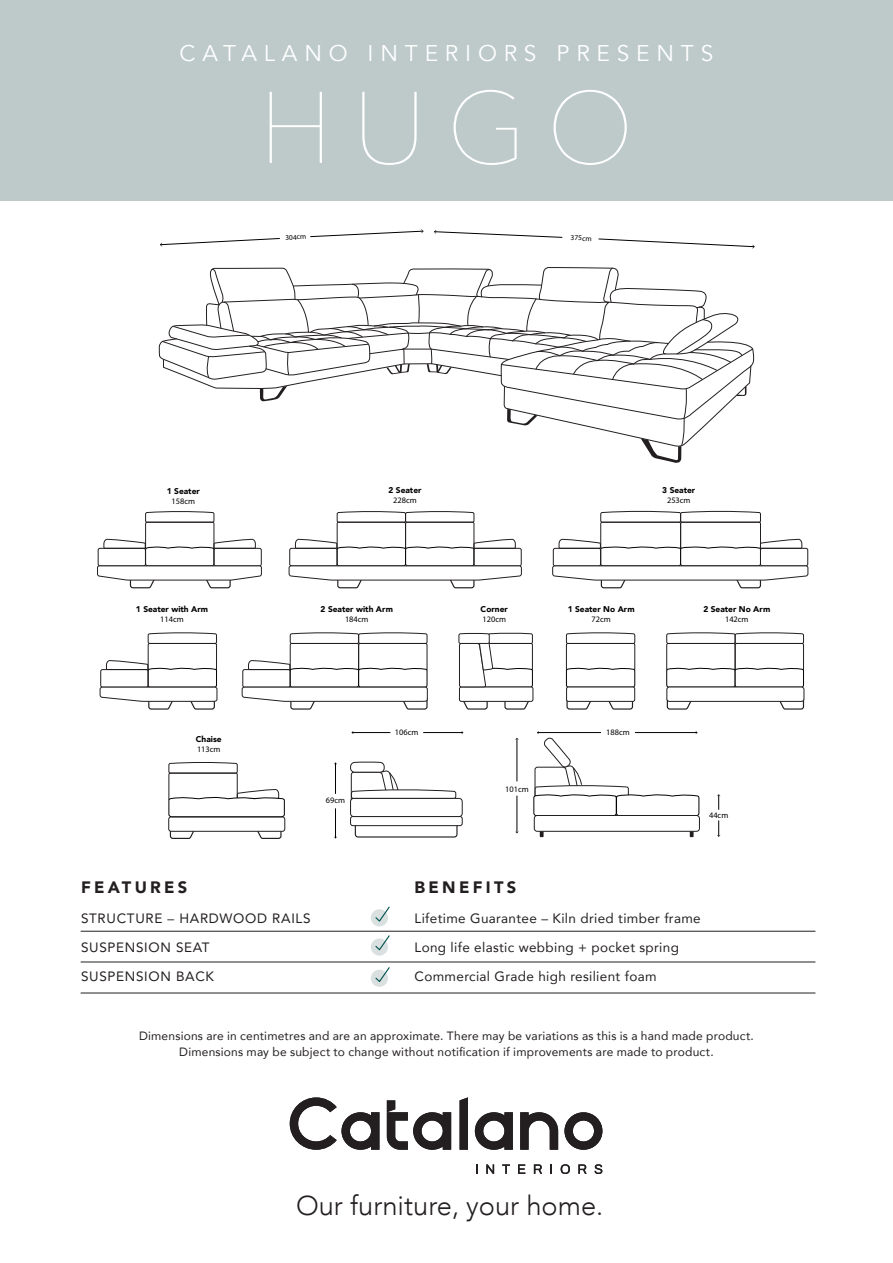
<style>
.page{position:relative;width:893px;height:1263px;background:#fff}
.page>*{position:absolute;margin:0;border:0;box-sizing:border-box;transform-origin:0 0}
.t1{font:200 100.5px "Avenir Next";color:#fff}
.t2{font:300 27.3px "Avenir";color:#231f20}
.t3{font:22.65px "Avenir";letter-spacing:.3em;color:#fff}
.t4{font:900 16.5px "Avenir";letter-spacing:.2em;color:#231f20}
.t5{font:13.5px/29.2px "Avenir";letter-spacing:.025em;color:#231f20}
.t6{font:13.5px/29.2px "Avenir";letter-spacing:.05em;color:#231f20}
.t7{font:12px/16.5px "Avenir";letter-spacing:.015em;color:#231f20;text-align:center}
.t8{font:900 8.4px "Avenir";color:#000}
.t9{font:8.4px "Myriad Pro";color:#000}
.t10{font:7.5px "Myriad Pro";color:#000}
</style>
<div class="page">
<div style="left:0;top:0;width:893px;height:201px;background:#becaca"></div>
<svg style="left:564px;top:1112px;width:38px;height:38px"></svg>
<svg style="left:460px;top:1097px;width:8px;height:53px"></svg>
<svg style="left:290px;top:1097px;width:89px;height:53px"></svg>
<svg style="left:387px;top:1100px;width:64px;height:50px"></svg>
<svg style="left:475px;top:1112px;width:38px;height:38px"></svg>
<svg style="left:520px;top:1112px;width:38px;height:38px"></svg>
<svg style="left:486px;top:1164px;width:8px;height:10px"></svg>
<svg style="left:502px;top:1164px;width:8px;height:10px"></svg>
<svg style="left:518px;top:1164px;width:7px;height:10px"></svg>
<svg style="left:534px;top:1164px;width:8px;height:10px"></svg>
<svg style="left:561px;top:1164px;width:9px;height:10px"></svg>
<svg style="left:578px;top:1164px;width:9px;height:10px"></svg>
<svg style="left:595px;top:1164px;width:7px;height:10px"></svg>
<div style="left:355px;top:822px;width:103px;height:15px;border:1px solid #231f20;border-radius:3px"></div>
<svg style="left:463px;top:702px;width:25px;height:8px"></svg>
<svg style="left:504px;top:702px;width:25px;height:8px"></svg>
<svg style="left:158px;top:267px;width:596px;height:196px"></svg>
<div style="left:337px;top:522px;width:69px;height:27px;border:1px solid #231f20;border-radius:2px"></div>
<div style="left:405px;top:522px;width:69px;height:27px;border:1px solid #231f20;border-radius:2px"></div>
<svg style="left:336px;top:511px;width:139px;height:12px"></svg>
<svg style="left:288px;top:539px;width:234px;height:50px"></svg>
<div style="left:600px;top:522px;width:81px;height:27px;border:1px solid #231f20;border-radius:2px"></div>
<div style="left:680px;top:522px;width:81px;height:27px;border:1px solid #231f20;border-radius:2px"></div>
<svg style="left:600px;top:510px;width:161px;height:13px"></svg>
<svg style="left:552px;top:539px;width:256px;height:50px"></svg>
<div style="left:148px;top:643px;width:69px;height:28px;border:1px solid #231f20;border-radius:2px"></div>
<svg style="left:148px;top:632px;width:69px;height:12px"></svg>
<svg style="left:99px;top:660px;width:119px;height:50px"></svg>
<svg style="left:666px;top:701px;width:25px;height:9px"></svg>
<svg style="left:779px;top:697px;width:26px;height:13px"></svg>
<svg style="left:608px;top:702px;width:26px;height:8px"></svg>
<div style="left:666px;top:643px;width:69px;height:28px;border:1px solid #231f20;border-radius:2px"></div>
<div style="left:735px;top:643px;width:69px;height:28px;border:1px solid #231f20;border-radius:2px"></div>
<svg style="left:666px;top:632px;width:138px;height:12px"></svg>
<svg style="left:666px;top:667px;width:138px;height:21px"></svg>
<div style="left:145px;top:522px;width:69px;height:27px;border:1px solid #231f20;border-radius:2px"></div>
<svg style="left:145px;top:511px;width:70px;height:12px"></svg>
<svg style="left:97px;top:539px;width:165px;height:50px"></svg>
<svg style="left:169px;top:831px;width:28px;height:8px"></svg>
<svg style="left:254px;top:831px;width:28px;height:8px"></svg>
<div style="left:169px;top:773px;width:69px;height:27px;border:1px solid #231f20;border-radius:2px"></div>
<svg style="left:168px;top:762px;width:70px;height:12px"></svg>
<div style="left:667px;top:687px;width:137px;height:14px;background:#fff;border-radius:3px"></div>
<div style="left:666px;top:687px;width:138px;height:15px;border:1px solid #231f20;border-radius:3px"></div>
<svg style="left:566px;top:701px;width:25px;height:9px"></svg>
<div style="left:566px;top:643px;width:69px;height:28px;border:1px solid #231f20;border-radius:2px"></div>
<svg style="left:566px;top:632px;width:69px;height:12px"></svg>
<svg style="left:566px;top:667px;width:69px;height:21px"></svg>
<div style="left:566px;top:687px;width:69px;height:15px;border:1px solid #231f20;border-radius:2px"></div>
<div style="left:351px;top:816px;width:111px;height:10px;background:#fff;border-radius:2px"></div>
<div style="left:350px;top:816px;width:112px;height:10px;border:1px solid #231f20;border-radius:2px"></div>
<div style="left:350px;top:798px;width:112px;height:19px;border:1px solid #231f20;border-radius:3px"></div>
<div style="left:168px;top:817px;width:117px;height:14px;border:1px solid #231f20;border-radius:2px"></div>
<div style="left:459px;top:687px;width:74px;height:15px;border:1px solid #231f20;border-radius:2px"></div>
<svg style="left:168px;top:789px;width:117px;height:28px"></svg>
<svg style="left:458px;top:632px;width:75px;height:56px"></svg>
<svg style="left:350px;top:761px;width:106px;height:55px"></svg>
<div style="left:534px;top:815px;width:166px;height:17px;border:1px solid #231f20;border-radius:3px"></div>
<svg style="left:690px;top:831px;width:4px;height:6px"></svg>
<svg style="left:540px;top:831px;width:4px;height:6px"></svg>
<div style="left:290px;top:643px;width:69px;height:28px;border:1px solid #231f20;border-radius:2px"></div>
<div style="left:358px;top:643px;width:69px;height:28px;border:1px solid #231f20;border-radius:2px"></div>
<svg style="left:290px;top:632px;width:138px;height:12px"></svg>
<svg style="left:241px;top:660px;width:187px;height:50px"></svg>
<hr style="left:352px;top:732px;width:38px;height:1px;background:#000">
<hr style="left:423px;top:732px;width:40px;height:1px;background:#000">
<hr style="left:335px;top:808px;width:1px;height:30px;background:#000">
<hr style="left:335px;top:763px;width:1px;height:31px;background:#000">
<svg style="left:533px;top:731px;width:167px;height:85px"></svg>
<hr style="left:517px;top:796px;width:1px;height:37px;background:#000">
<hr style="left:517px;top:738px;width:1px;height:43px;background:#000">
<svg style="left:717px;top:820px;width:3px;height:17px"></svg>
<svg style="left:717px;top:794px;width:3px;height:16px"></svg>
<svg style="left:310px;top:229px;width:114px;height:8px"></svg>
<svg style="left:160px;top:238px;width:120px;height:9px"></svg>
<svg style="left:598px;top:238px;width:157px;height:11px"></svg>
<svg style="left:434px;top:230px;width:129px;height:8px"></svg>
<hr style="left:81px;top:962px;width:734px;height:1px;background:#231f20">
<hr style="left:81px;top:993px;width:734px;height:1px;background:#231f20">
<hr style="left:81px;top:931px;width:734px;height:1px;background:#231f20">
<div style="left:371px;top:909px;width:17px;height:17px;background:#dae0e0;border-radius:50%"></div>
<svg style="left:375px;top:906px;width:15px;height:17px"></svg>
<div style="left:371px;top:938px;width:17px;height:18px;background:#dae0e0;border-radius:50%"></div>
<svg style="left:375px;top:935px;width:15px;height:16px"></svg>
<div style="left:371px;top:970px;width:17px;height:17px;background:#dae0e0;border-radius:50%"></div>
<svg style="left:374px;top:967px;width:16px;height:15px"></svg>
<h3 class="t3" style="left:180px;top:40px;width:535px">CATALANO INTERIORS PRESENTS</h3>
<h1 class="t1" style="left:259px;top:43px;width:376px">HUGO</h1>
<p class="t10" style="left:285px;top:233px;width:23px;rotate:-3deg">304cm</p>
<p class="t10" style="left:571px;top:233px;width:23px;rotate:2deg">375cm</p>
<p class="t8" style="left:167px;top:483px;width:35px">1 Seater</p>
<p class="t9" style="left:172px;top:496px;width:25px">158cm</p>
<p class="t8" style="left:388px;top:483px;width:35px">2 Seater</p>
<p class="t9" style="left:393px;top:495px;width:25px">228cm</p>
<p class="t8" style="left:662px;top:483px;width:35px">3 Seater</p>
<p class="t9" style="left:667px;top:495px;width:25px">253cm</p>
<p class="t8" style="left:136px;top:602px;width:74px">1 Seater with Arm</p>
<p class="t9" style="left:160px;top:614px;width:25px">114cm</p>
<p class="t8" style="left:321px;top:602px;width:74px">2 Seater with Arm</p>
<p class="t9" style="left:345px;top:614px;width:25px">184cm</p>
<p class="t8" style="left:481px;top:602px;width:29px">Corner</p>
<p class="t9" style="left:482px;top:614px;width:25px">120cm</p>
<p class="t8" style="left:568px;top:602px;width:68px">1 Seater No Arm</p>
<p class="t9" style="left:592px;top:614px;width:21px">72cm</p>
<p class="t8" style="left:703px;top:602px;width:68px">2 Seater No Arm</p>
<p class="t9" style="left:725px;top:614px;width:25px">142cm</p>
<p class="t8" style="left:196px;top:732px;width:27px">Chaise</p>
<p class="t9" style="left:197px;top:744px;width:25px">113cm</p>
<p class="t9" style="left:395px;top:727px;width:25px">106cm</p>
<p class="t9" style="left:606px;top:727px;width:25px">188cm</p>
<p class="t9" style="left:505px;top:784px;width:25px">101cm</p>
<p class="t9" style="left:326px;top:795px;width:21px">69cm</p>
<p class="t9" style="left:709px;top:810px;width:21px">44cm</p>
<h3 class="t4" style="left:81px;top:873px;width:108px">FEATURES</h3>
<p class="t6" style="left:81px;top:903px;width:231px">STRUCTURE – HARDWOOD RAILS<br>SUSPENSION SEAT<br>SUSPENSION BACK</p>
<h3 class="t4" style="left:415px;top:873px;width:103px">BENEFITS</h3>
<p class="t5" style="left:415px;top:903px;width:288px">Lifetime Guarantee – Kiln dried timber frame<br>Long life elastic webbing + pocket spring<br>Commercial Grade high resilient foam</p>
<p class="t7" style="left:139px;top:1027px;width:616px">Dimensions are in centimetres and are an approximate. There may be variations as this is a hand made product.<br>Dimensions may be subject to change without notification if improvements are made to product.</p>
<h2 class="t2" style="left:296px;top:1190px;width:309px">Our furniture, your home.</h2>
</div>
